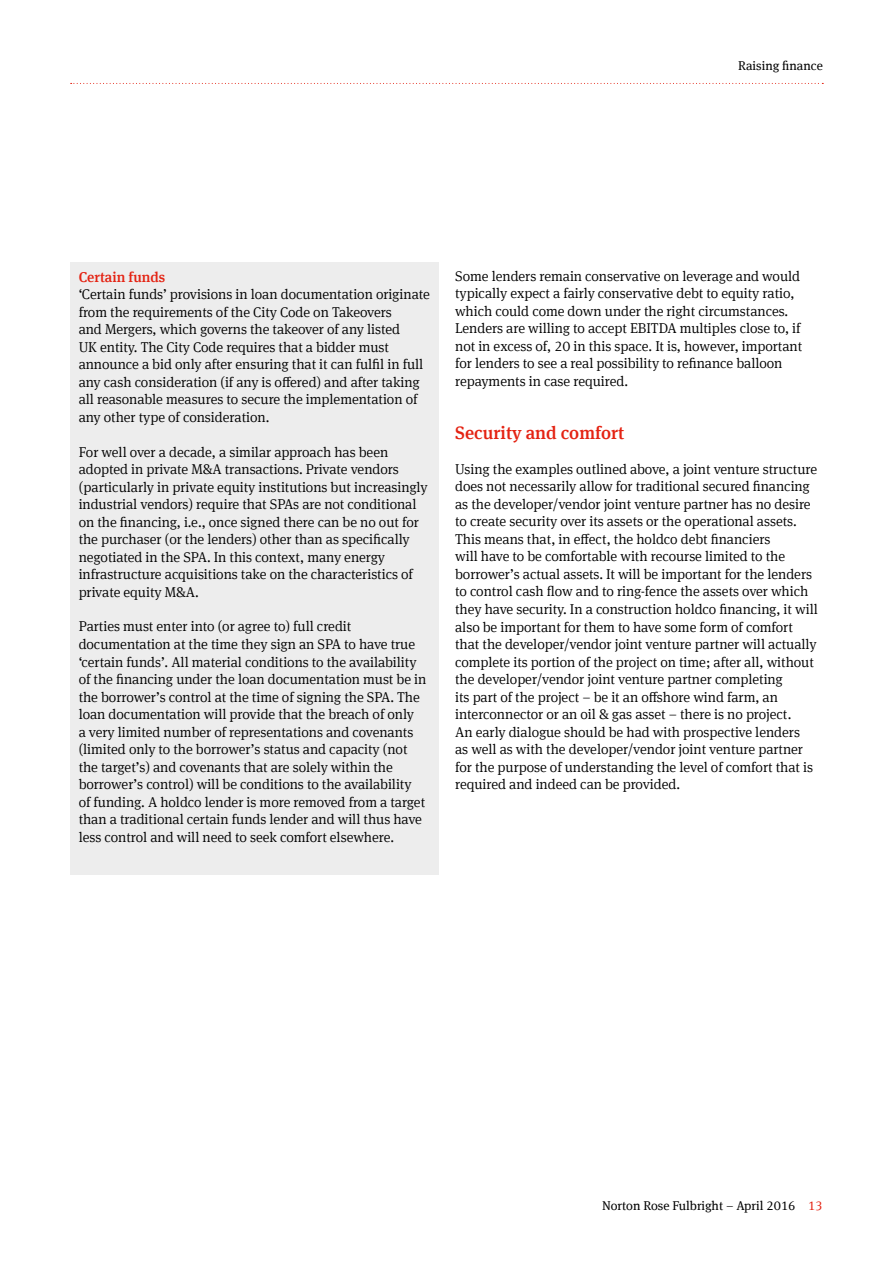
<style>
.page{position:relative;width:893px;height:1263px;background:#fff}
.page>*{position:absolute;margin:0;border:0;box-sizing:border-box;transform-origin:0 0}
.t1{font:500 18px "Meta Serif Offc Pro";color:#e42313}
.t2{font:300 14.25px/17.5px "Meta Serif Offc Pro";letter-spacing:-.005em;color:#000}
.t3{font:500 14.25px "Meta Serif Offc Pro";color:#e42313}
.t4{font:12.75px "Meta Serif Offc Pro";color:#000}
.s1{color:#e42313}
</style>
<div class="page">
<svg style="left:71px;top:83px;width:752px;height:1px"></svg>
<div style="left:70px;top:262px;width:368px;height:612px;background:#ededed"></div>
<p class="t4" style="left:738px;top:56px;width:86px">Raising finance</p>
<p class="t3" style="left:79px;top:266px;width:88px">Certain funds</p>
<p class="t2" style="left:79px;top:285px;width:353px">‘Certain funds’ provisions in loan documentation originate from the requirements of the City Code on Takeovers<br>and Mergers, which governs the takeover of any listed<br>UK entity. The City Code requires that a bidder must announce a bid only after ensuring that it can fulfil in full any cash consideration (if any is offered) and after taking all reasonable measures to secure the implementation of any other type of consideration.</p>
<p class="t2" style="left:79px;top:442px;width:350px">For well over a decade, a similar approach has been adopted in private M&amp;A transactions. Private vendors (particularly in private equity institutions but increasingly industrial vendors) require that SPAs are not conditional on the financing, i.e., once signed there can be no out for the purchaser (or the lenders) other than as specifically negotiated in the SPA. In this context, many energy infrastructure acquisitions take on the characteristics of private equity M&amp;A.</p>
<p class="t2" style="left:79px;top:617px;width:349px">Parties must enter into (or agree to) full credit documentation at the time they sign an SPA to have true ‘certain funds’. All material conditions to the availability of the financing under the loan documentation must be in the borrower’s control at the time of signing the SPA. The loan documentation will provide that the breach of only<br>a very limited number of representations and covenants (limited only to the borrower’s status and capacity (not the target’s) and covenants that are solely within the borrower’s control) will be conditions to the availability of funding. A holdco lender is more removed from a target than a traditional certain funds lender and will thus have less control and will need to seek comfort elsewhere.</p>
<p class="t2" style="left:455px;top:266px;width:349px">Some lenders remain conservative on leverage and would typically expect a fairly conservative debt to equity ratio, which could come down under the right circumstances.<br>Lenders are willing to accept EBITDA multiples close to, if not in excess of, 20 in this space. It is, however, important for lenders to see a real possibility to refinance balloon repayments in case required.</p>
<p class="t1" style="left:455px;top:418px;width:171px">Security and comfort</p>
<p class="t2" style="left:455px;top:459px;width:364px">Using the examples outlined above, a joint venture structure does not necessarily allow for traditional secured financing as the developer/vendor joint venture partner has no desire to create security over its assets or the operational assets.<br>This means that, in effect, the holdco debt financiers<br>will have to be comfortable with recourse limited to the borrower’s actual assets. It will be important for the lenders to control cash flow and to ring-fence the assets over which they have security. In a construction holdco financing, it will also be important for them to have some form of comfort that the developer/vendor joint venture partner will actually complete its portion of the project on time; after all, without the developer/vendor joint venture partner completing<br>its part of the project – be it an offshore wind farm, an interconnector or an oil &amp; gas asset – there is no project.<br>An early dialogue should be had with prospective lenders<br>as well as with the developer/vendor joint venture partner for the purpose of understanding the level of comfort that is required and indeed can be provided.</p>
<p class="t4" style="left:602px;top:1197px;width:222px">Norton Rose Fulbright – April 2016 <span class="s1">13</span></p>
</div>
